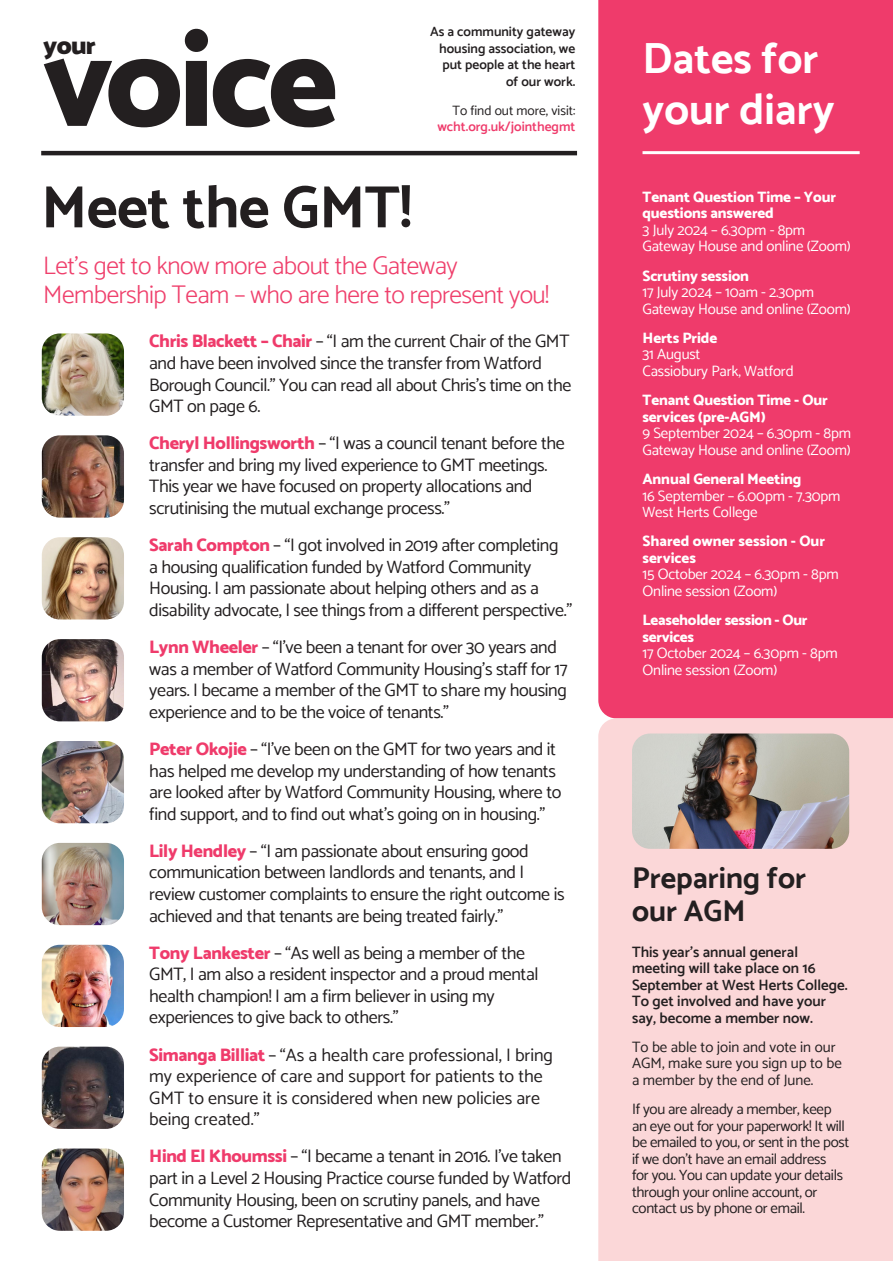
<style>
.page{position:relative;width:893px;height:1261px;background:#fff}
.page>*{position:absolute;margin:0;border:0;box-sizing:border-box;transform-origin:0 0}
.Body_1_abc_bullets{font:800 133.8px "Catamaran";letter-spacing:-.03em;color:#231f20}
.Body_1_abc_bullets-2{font:700 60px "Catamaran";letter-spacing:-.01em;color:#231f20}
.Body_1_abc_bullets-3{font:700 43.5px/51px "Catamaran";color:#fff}
.Body_1_abc_bullets-4{font:700 30px/33px "Catamaran";color:#231f20}
.Body_1_abc_bullets-5{font:300 25.5px/28.5px "Catamaran";letter-spacing:-.02em;color:#ef406c}
.Body_1_abc_bullets-6{font:900 25.5px "Catamaran";color:#231f20}
.t1{font:18px/21.6px "Catamaran";letter-spacing:-.02em;color:#231f20}
.t2{font:18px/21.6px "Catamaran";color:#231f20}
.t3{font:15px/16.5px "Catamaran";letter-spacing:-.01em;color:#fff}
.t4{font:15px/16.5px "Catamaran";letter-spacing:-.02em;color:#231f20}
.t5{font:600 15px/16.5px "Catamaran";color:#231f20}
.t6{font:15px/16.5px "Catamaran";color:#231f20}
.Body_1_abc_bullets-7{font:600 13.5px/16.5px "Catamaran";color:#231f20;text-align:right}
.Body_1_abc_bullets-8{font:600 13.5px/16.5px "Catamaran";color:#ef3b6b;text-align:right}
.s1{font-weight:400;color:#231f20}
.s2{font-weight:800;color:#ef3b6b}
.s3{font-weight:800}
</style>
<div class="page">
<hr style="left:41px;top:151px;width:536px;height:4px;background:#231f20">
<div style="left:598px;top:0;width:295px;height:718px;background:#ef3b6b"></div>
<div style="left:598px;top:718px;width:295px;height:542px;background:#fbd7d8"></div>
<hr style="left:642px;top:151px;width:218px;height:3px;background:#fff">
<img style="left:632px;top:733px;width:217px;height:115px">
<img style="left:42px;top:333px;width:82px;height:83px">
<img style="left:42px;top:435px;width:82px;height:82px">
<img style="left:42px;top:537px;width:82px;height:82px">
<img style="left:42px;top:639px;width:82px;height:82px">
<img style="left:42px;top:741px;width:82px;height:82px">
<img style="left:42px;top:842px;width:82px;height:83px">
<img style="left:42px;top:944px;width:82px;height:82px">
<img style="left:42px;top:1046px;width:82px;height:82px">
<img style="left:42px;top:1148px;width:82px;height:82px">
<p class="Body_1_abc_bullets" style="left:42px;top:1px;width:298px">voice</p>
<p class="Body_1_abc_bullets-6" style="left:43px;top:30px;width:54px">your</p>
<p class="Body_1_abc_bullets-7" style="left:430px;top:23px;width:147px">As a community gateway housing association, we put people at the heart of our work.</p>
<p class="Body_1_abc_bullets-8" style="left:437px;top:102px;width:139px"><span class="s1">To find out more, visit: </span>wcht.org.uk/jointhegmt</p>
<p class="Body_1_abc_bullets-2" style="left:41px;top:171px;width:372px">Meet the GMT!</p>
<p class="Body_1_abc_bullets-5" style="left:43px;top:251px;width:507px">Let’s get to know more about the Gateway<br>Membership Team – who are here to represent you!</p>
<p class="t1" style="left:149px;top:330px;width:424px"><span class="s2">Chris Blackett – Chair</span> – “I am the current Chair of the GMT and have been involved since the transfer from Watford Borough Council.” You can read all about Chris’s time on the GMT on page 6.</p>
<p class="t1" style="left:149px;top:432px;width:417px"><span class="s2">Cheryl Hollingsworth</span> – “I was a council tenant before the transfer and bring my lived experience to GMT meetings.<br>This year we have focused on property allocations and scrutinising the mutual exchange process.”</p>
<p class="t1" style="left:149px;top:534px;width:425px"><span class="s2">Sarah Compton</span> – “I got involved in 2019 after completing<br>a housing qualification funded by Watford Community Housing. I am passionate about helping others and as a disability advocate, I see things from a different perspective.”</p>
<p class="t1" style="left:149px;top:636px;width:420px"><span class="s2">Lynn Wheeler</span> – “I’ve been a tenant for over 30 years and was a member of Watford Community Housing’s staff for 17 years. I became a member of the GMT to share my housing experience and to be the voice of tenants.”</p>
<p class="t1" style="left:149px;top:737px;width:414px"><span class="s2">Peter Okojie</span> – “I’ve been on the GMT for two years and it has helped me develop my understanding of how tenants are looked after by Watford Community Housing, where to find support, and to find out what’s going on in housing.”</p>
<p class="t1" style="left:149px;top:839px;width:417px"><span class="s2">Lily Hendley</span> – “I am passionate about ensuring good communication between landlords and tenants, and I review customer complaints to ensure the right outcome is achieved and that tenants are being treated fairly.”</p>
<p class="t1" style="left:149px;top:941px;width:391px"><span class="s2">Tony Lankester</span> – “As well as being a member of the GMT, I am also a resident inspector and a proud mental health champion! I am a firm believer in using my experiences to give back to others.”</p>
<p class="t2" style="left:149px;top:1043px;width:405px"><span class="s2">Simanga Billiat</span> – “As a health care professional, I bring my experience of care and support for patients to the GMT to ensure it is considered when new policies are being created.”</p>
<p class="t1" style="left:149px;top:1145px;width:424px"><span class="s2">Hind El Khoumssi</span> – “I became a tenant in 2016. I’ve taken part in a Level 2 Housing Practice course funded by Watford Community Housing, been on scrutiny panels, and have become a Customer Representative and GMT member.”</p>
<p class="Body_1_abc_bullets-3" style="left:642px;top:33px;width:194px">Dates for your diary</p>
<p class="t3" style="left:642px;top:188px;width:210px"><span class="s3">Tenant Question Time – Your questions answered<br></span>3 July 2024 – 6.30pm - 8pm<br>Gateway House and online (Zoom)</p>
<p class="t3" style="left:642px;top:267px;width:210px"><span class="s3">Scrutiny session<br></span>17 July 2024 – 10am - 2.30pm<br>Gateway House and online (Zoom)</p>
<p class="t3" style="left:642px;top:329px;width:153px"><span class="s3">Herts Pride<br></span>31 August<br>Cassiobury Park, Watford</p>
<p class="t3" style="left:642px;top:392px;width:210px"><span class="s3">Tenant Question Time - Our services (pre-AGM)<br></span>9 September 2024 – 6.30pm - 8pm<br>Gateway House and online (Zoom)</p>
<p class="t3" style="left:642px;top:470px;width:199px"><span class="s3">Annual General Meeting<br></span>16 September – 6.00pm - 7.30pm<br>West Herts College</p>
<p class="t3" style="left:642px;top:533px;width:198px"><span class="s3">Shared owner session - Our services<br></span>15 October 2024 – 6.30pm - 8pm<br>Online session (Zoom)</p>
<p class="t3" style="left:642px;top:611px;width:197px"><span class="s3">Leaseholder session - Our services<br></span>17 October 2024 – 6.30pm - 8pm<br>Online session (Zoom)</p>
<p class="Body_1_abc_bullets-4" style="left:632px;top:860px;width:176px">Preparing for our AGM</p>
<p class="t5" style="left:632px;top:943px;width:217px">This year’s annual general meeting will take place on 16<br>September at West Herts College.<br>To get involved and have your say, become a member now.</p>
<p class="t6" style="left:632px;top:1038px;width:211px">To be able to join and vote in our<br>AGM, make sure you sign up to be a member by the end of June.</p>
<p class="t4" style="left:632px;top:1100px;width:219px">If you are already a member, keep an eye out for your paperwork! It will be emailed to you, or sent in the post if we don’t have an email address<br>for you. You can update your details through your online account, or contact us by phone or email.</p>
</div>
